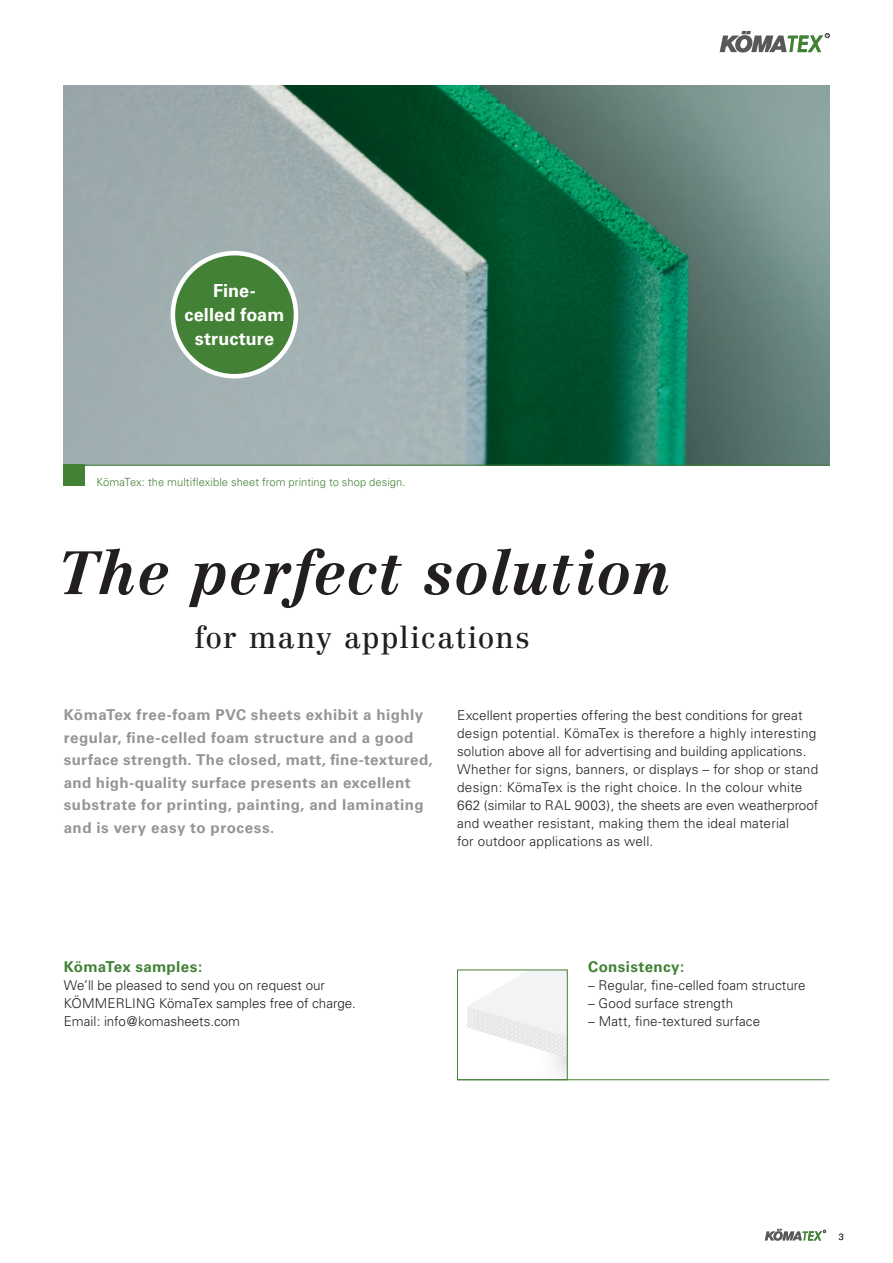
<style>
.page{position:relative;width:893px;height:1263px;background:#fff}
.page>*{position:absolute;margin:0;border:0;box-sizing:border-box;transform-origin:0 0}
.t1{font:italic 700 60px "Centennial";letter-spacing:.025em;color:#231f20}
.t2{font:30px "Centennial";letter-spacing:.035em;color:#231f20}
.t3{font:700 18px/24px "Univers";letter-spacing:.005em;color:#fff;text-align:center}
.t4{font:700 15px/22.5px "Univers";letter-spacing:.03em;color:#939598}
.t5{font:700 15px "Univers";letter-spacing:.02em;color:#438136}
.t6{font:300 13.5px/18px "Univers";letter-spacing:.005em;color:#231f20}
.t7{font:300 11.25px "Univers";letter-spacing:.005em;color:#438136}
.t8{font:300 9px "Univers";color:#231f20}
</style>
<div class="page">
<svg style="left:765px;top:1229px;width:61px;height:12px"></svg>
<img style="left:64px;top:85px;width:765px;height:380px">
<div style="left:64px;top:465px;width:21px;height:21px;background:#438136"></div>
<hr style="left:64px;top:465px;width:765px;height:1px;background:#438136">
<hr style="left:457px;top:1079px;width:372px;height:1px;background:#438136">
<svg style="left:467px;top:971px;width:99px;height:107px"></svg>
<div style="left:457px;top:969px;width:111px;height:111px;border:1px solid #438136"></div>
<div style="left:173px;top:253px;width:123px;height:123px;background:#438136;border-radius:50%"></div>
<div style="left:171px;top:251px;width:127px;height:127px;border:4px solid #fff;border-radius:50%"></div>
<svg style="left:720px;top:31px;width:109px;height:22px"></svg>
<h3 class="t3" style="left:184px;top:279px;width:101px">Fine-<br>celled foam structure</h3>
<p class="t7" style="left:97px;top:475px;width:311px">KömaTex: the multiflexible sheet from printing to shop design.</p>
<h1 class="t1" style="left:60px;top:536px;width:612px">The perfect solution</h1>
<h2 class="t2" style="left:195px;top:620px;width:336px">for many applications</h2>
<p class="t4" style="left:64px;top:704px;width:371px">KömaTex free-foam PVC sheets exhibit a highly regular, fine-celled foam structure and a good surface strength. The closed, matt, fine-textured, and high-quality surface presents an excellent substrate for printing, painting, and laminating and is very easy to process.</p>
<p class="t6" style="left:457px;top:706px;width:363px">Excellent properties offering the best conditions for great design potential. KömaTex is therefore a highly interesting solution above all for advertising and building applications.<br>Whether for signs, banners, or displays – for shop or stand design: KömaTex is the right choice. In the colour white 662 (similar to RAL 9003), the sheets are even weatherproof and weather resistant, making them the ideal material<br>for outdoor applications as well.</p>
<p class="t5" style="left:64px;top:958px;width:140px">KömaTex samples:</p>
<p class="t6" style="left:64px;top:976px;width:294px">We’ll be pleased to send you on request our<br>KÖMMERLING KömaTex samples free of charge.<br>Email: info@komasheets.com</p>
<p class="t5" style="left:588px;top:958px;width:98px">Consistency:</p>
<p class="t6" style="left:588px;top:976px;width:219px">– Regular, fine-celled foam structure</p>
<p class="t6" style="left:588px;top:994px;width:146px">– Good surface strength</p>
<p class="t6" style="left:588px;top:1012px;width:173px">– Matt, fine-textured surface</p>
<p class="t8" style="left:839px;top:1231px;width:7px">3</p>
</div>
